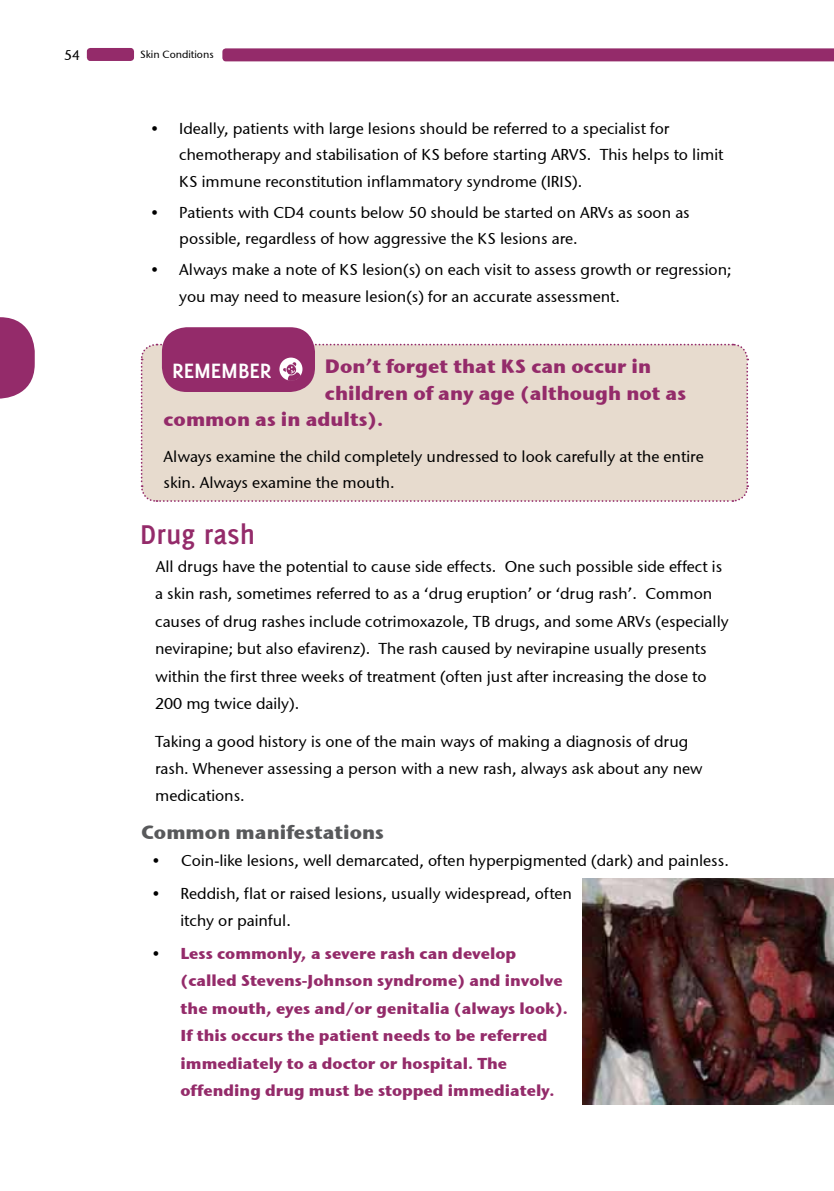
<style>
.page{position:relative;width:834px;height:1191px;background:#fff}
.page>*{position:absolute;margin:0;border:0;box-sizing:border-box;transform-origin:0 0}
.t1{font:700 29.75px "Delicious";color:#942b6a}
.t2{font:700 22.75px "Delicious";color:#fff}
.t3{font:19.25px "Stone Sans ITCTT Bold";color:#942b6a}
.t4{font:19.25px "Stone Sans ITCTT Bold";color:#58595b}
.t5{font:15.75px/27.5px "Stone Sans ITCTT Medium";color:#000}
.t6{font:15.75px/27.5px "Stone Sans ITCTT Bold";color:#942b6a}
.t7{font:14px "Stone Sans ITCTT Medium";color:#000}
.t8{font:10.5px "Stone Sans ITCTT Medium";color:#000}
.s1{font-family:"Stone Sans ITCTT Medium";color:#000}
</style>
<div class="page">
<div style="left:87px;top:48px;width:47px;height:13px;background:#942b6a;border-radius:4px"></div>
<svg style="left:222px;top:48px;width:611px;height:13px;background:#97316e"></svg>
<svg style="left:0;top:317px;width:35px;height:81px"></svg>
<div style="left:162px;top:327px;width:153px;height:65px;background:#942b6a;border-radius:25px"></div>
<svg style="left:140px;top:343px;width:609px;height:159px;background:#e0cdc6"></svg>
<img style="left:582px;top:878px;width:251px;height:226px">
<p class="t7" style="left:64px;top:46px;width:18px">54</p>
<p class="t8" style="left:140px;top:48px;width:75px">Skin Conditions</p>
<p class="t5" style="left:179px;top:115px;width:545px;line-height:26.2px;text-indent:-28px">• Ideally, patients with large lesions should be referred to a specialist for chemotherapy and stabilisation of KS before starting ARVS. This helps to limit<br>KS immune reconstitution inflammatory syndrome (IRIS).</p>
<p class="t5" style="left:179px;top:199px;width:512px;line-height:26.2px;text-indent:-28px">• Patients with CD4 counts below 50 should be started on ARVs as soon as possible, regardless of how aggressive the KS lesions are.</p>
<p class="t5" style="left:179px;top:257px;width:554px;line-height:26.2px;text-indent:-28px">• Always make a note of KS lesion(s) on each visit to assess growth or regression; you may need to measure lesion(s) for an accurate assessment.</p>
<p class="t3" style="left:325px;top:354px;width:328px">Don’t forget that KS can occur in</p>
<p class="t3" style="left:325px;top:380px;width:362px">children of any age (although not as</p>
<p class="t3" style="left:163px;top:407px;width:221px">common as in adults).</p>
<p class="t5" style="left:163px;top:443px;width:541px;line-height:26.2px">Always examine the child completely undressed to look carefully at the entire skin. Always examine the mouth.</p>
<p class="t2" style="left:172px;top:357px;width:101px">REMEMBER</p>
<p class="t1" style="left:140px;top:517px;width:116px">Drug rash</p>
<p class="t5" style="left:155px;top:552px;width:575px">All drugs have the potential to cause side effects. One such possible side effect is a skin rash, sometimes referred to as a ‘drug eruption’ or ‘drug rash’. Common causes of drug rashes include cotrimoxazole, TB drugs, and some ARVs (especially nevirapine; but also efavirenz). The rash caused by nevirapine usually presents within the first three weeks of treatment (often just after increasing the dose to 200 mg twice daily).</p>
<p class="t5" style="left:155px;top:727px;width:549px">Taking a good history is one of the main ways of making a diagnosis of drug rash. Whenever assessing a person with a new rash, always ask about any new medications.</p>
<p class="t4" style="left:141px;top:819px;width:244px">Common manifestations</p>
<p class="t5" style="left:152px;top:847px;width:577px">• Coin-like lesions, well demarcated, often hyperpigmented (dark) and painless.</p>
<p class="t5" style="left:180px;top:879px;width:393px;text-indent:-28px">• Reddish, flat or raised lesions, usually widespread, often itchy or painful.</p>
<p class="t6" style="left:180px;top:939px;width:389px;text-indent:-28px"><span class="s1">•</span> Less commonly, a severe rash can develop (called Stevens-Johnson syndrome) and involve the mouth, eyes and/or genitalia (always look).<br>If this occurs the patient needs to be referred immediately to a doctor or hospital. The offending drug must be stopped immediately.</p>
</div>
